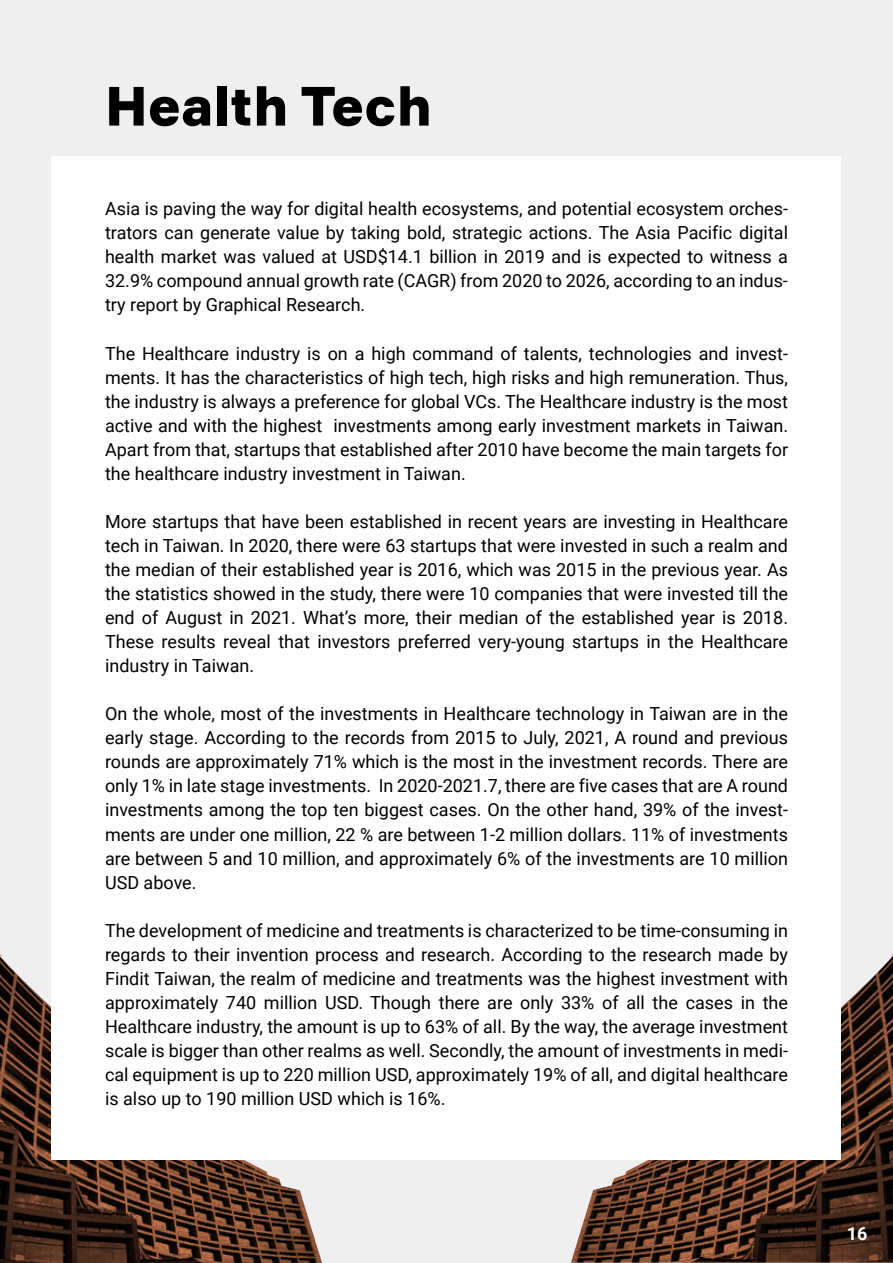
<style>
.page{position:relative;width:893px;height:1263px;background:#efefef}
.page>*{position:absolute;margin:0;border:0;box-sizing:border-box;transform-origin:0 0}
.t1{font:900 54.15px "Formular";color:#000}
.t2{font:18px/24px "Roboto";color:#000;text-align:justify}
.t3{font:700 18px "Roboto";color:#fff}
</style>
<div class="page">
<svg style="left:571px;top:954px;width:322px;height:308px;background:#553c2f"></svg>
<svg style="left:0;top:954px;width:322px;height:309px;background:#563c30"></svg>
<div style="left:52px;top:156px;width:789px;height:1003px;background:#fff"></div>
<h1 class="t1" style="left:105px;top:72px;width:328px">Health Tech</h1>
<p class="t2" style="left:105px;top:196px;width:684px">Asia is paving the way for digital health ecosystems, and potential ecosystem orches&shy;trators can generate value by taking bold, strategic actions. The Asia Pacific digital health market was valued at USD$14.1 billion in 2019 and is expected to witness a 32.9% compound annual growth rate (CAGR) from 2020 to 2026, according to an indus&shy;try report by Graphical Research.</p>
<p class="t2" style="left:105px;top:340px;width:685px">The Healthcare industry is on a high command of talents, technologies and invest&shy;ments. It has the characteristics of high tech, high risks and high remuneration. Thus, the industry is always a preference for global VCs. The Healthcare industry is the most active and with the highest investments among early investment markets in Taiwan.<br>Apart from that, startups that established after 2010 have become the main targets for the healthcare industry investment in Taiwan.</p>
<p class="t2" style="left:105px;top:509px;width:685px">More startups that have been established in recent years are investing in Healthcare tech in Taiwan. In 2020, there were 63 startups that were invested in such a realm and the median of their established year is 2016, which was 2015 in the previous year. As the statistics showed in the study, there were 10 companies that were invested till the end of August in 2021. What’s more, their median of the established year is 2018.<br>These results reveal that investors preferred very-young startups in the Healthcare industry in Taiwan.</p>
<p class="t2" style="left:105px;top:701px;width:685px">On the whole, most of the investments in Healthcare technology in Taiwan are in the early stage. According to the records from 2015 to July, 2021, A round and previous rounds are approximately 71% which is the most in the investment records. There are only 1% in late stage investments. In 2020-2021.7, there are five cases that are A round investments among the top ten biggest cases. On the other hand, 39% of the invest&shy;ments are under one million, 22 % are between 1-2 million dollars. 11% of investments are between 5 and 10 million, and approximately 6% of the investments are 10 million USD above.</p>
<p class="t2" style="left:105px;top:918px;width:684px">The development of medicine and treatments is characterized to be time-consuming in regards to their invention process and research. According to the research made by Findit Taiwan, the realm of medicine and treatments was the highest investment with approximately 740 million USD. Though there are only 33% of all the cases in the Healthcare industry, the amount is up to 63% of all. By the way, the average investment scale is bigger than other realms as well. Secondly, the amount of investments in medi&shy;cal equipment is up to 220 million USD, approximately 19% of all, and digital healthcare is also up to 190 million USD which is 16%.</p>
<p class="t3" style="left:847px;top:1221px;width:22px">16</p>
</div>
